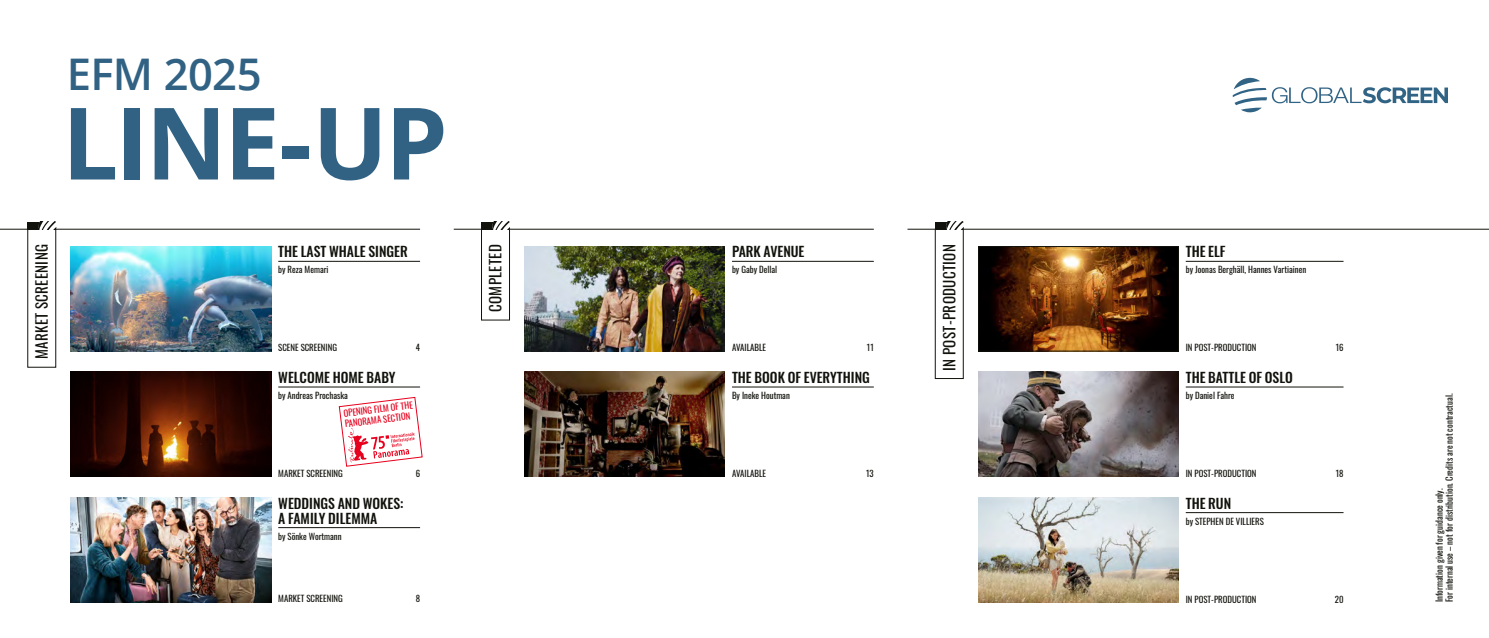
<style>
.page{position:relative;width:1489px;height:638px;background:#fff}
.page>*{position:absolute;margin:0;border:0;box-sizing:border-box;transform-origin:0 0}
.t1{font:700 100px "Open Sans";letter-spacing:-.03em;color:#316284}
.t2{font:600 43.62px "Open Sans";letter-spacing:-.02em;color:#316284}
.Rubrik_gestürzt{font:15px "Oswald";letter-spacing:.025em;color:#12120d}
.GS_Inhalt_Film{font:500 13.75px/15px "Oswald";color:#12120d}
.GS_Inhalt_by{font:8.75px "Oswald";color:#12120d}
.GS_Inhalt_Kategorie_Seite_4x4{font:8.75px "Oswald";color:#12120d}
.GS_Inhalt_Kategorie_Seite{font:8.75px/10px "Oswald";color:#12120d}
.Störer_Rahmen{font:8.75px/10.5px "Oswald";color:#e7001d}
</style>
<div class="page">
<svg style="left:1232px;top:78px;width:215px;height:34px"></svg>
<img style="left:71px;top:497px;width:200px;height:105px">
<hr style="left:278px;top:527px;width:142px;height:1px;background:#12120d">
<hr style="left:1185px;top:512px;width:158px;height:1px;background:#12120d">
<img style="left:978px;top:497px;width:200px;height:105px">
<hr style="left:1185px;top:387px;width:158px;height:1px;background:#12120d">
<img style="left:978px;top:372px;width:200px;height:105px">
<hr style="left:454px;top:229px;width:419px;height:1px;background:#12120d">
<img style="left:524px;top:246px;width:201px;height:105px">
<hr style="left:732px;top:261px;width:141px;height:1px;background:#12120d">
<hr style="left:907px;top:229px;width:581px;height:1px;background:#12120d">
<hr style="left:732px;top:387px;width:141px;height:1px;background:#12120d">
<img style="left:524px;top:372px;width:201px;height:105px">
<div style="left:481px;top:229px;width:29px;height:91px;border:1px solid #12120d"></div>
<div style="left:481px;top:222px;width:29px;height:7px;background:#12120d"></div>
<svg style="left:492px;top:222px;width:18px;height:7px"></svg>
<hr style="left:0;top:229px;width:420px;height:1px;background:#12120d">
<hr style="left:278px;top:261px;width:142px;height:1px;background:#12120d">
<img style="left:71px;top:246px;width:200px;height:105px">
<hr style="left:1185px;top:261px;width:158px;height:1px;background:#12120d">
<img style="left:980px;top:248px;width:196px;height:101px">
<div style="left:978px;top:246px;width:200px;height:105px;border:1px solid #12120d"></div>
<div style="left:934px;top:229px;width:29px;height:150px;border:1px solid #12120d"></div>
<div style="left:934px;top:222px;width:29px;height:7px;background:#12120d"></div>
<svg style="left:946px;top:222px;width:17px;height:7px"></svg>
<div style="left:27px;top:222px;width:29px;height:7px;background:#12120d"></div>
<svg style="left:38px;top:222px;width:18px;height:7px"></svg>
<hr style="left:278px;top:387px;width:142px;height:1px;background:#12120d">
<img style="left:71px;top:372px;width:200px;height:105px">
<svg style="left:338px;top:397px;width:85px;height:70px"></svg>
<p class="t2" style="left:67px;top:44px;width:196px">EFM 2025</p>
<p class="t1" style="left:62px;top:73px;width:387px">LINE-UP</p>
<p class="Rubrik_gestürzt" style="left:28px;top:359px;width:117px;rotate:-90deg">MARKET SCREENING</p>
<p class="GS_Inhalt_Film" style="left:278px;top:245px;width:131px">THE LAST WHALE SINGER</p>
<p class="GS_Inhalt_by" style="left:278px;top:262px;width:52px">by Reza Memari</p>
<p class="GS_Inhalt_Kategorie_Seite_4x4" style="left:278px;top:340px;width:60px">SCENE SCREENING</p>
<p class="GS_Inhalt_Kategorie_Seite_4x4" style="left:416px;top:340px;width:6px">4</p>
<p class="GS_Inhalt_Film" style="left:278px;top:371px;width:119px">WELCOME HOME BABY</p>
<p class="GS_Inhalt_by" style="left:278px;top:388px;width:71px">by Andreas Prochaska</p>
<p class="Störer_Rahmen" style="left:343px;top:407px;width:71px;rotate:-7deg">OPENING FILM OF THE -PANORAMA -SECTION</p>
<p class="GS_Inhalt_Kategorie_Seite_4x4" style="left:278px;top:466px;width:66px">MARKET SCREENING</p>
<p class="GS_Inhalt_Kategorie_Seite_4x4" style="left:415px;top:466px;width:6px">6</p>
<p class="GS_Inhalt_Film" style="left:278px;top:496px;width:127px">WEDDINGS AND WOKES: -A -FAMILY -DILEMMA</p>
<p class="GS_Inhalt_by" style="left:278px;top:528px;width:65px">by Sönke Wortmann</p>
<p class="GS_Inhalt_Kategorie_Seite_4x4" style="left:278px;top:590px;width:66px">MARKET SCREENING</p>
<p class="GS_Inhalt_Kategorie_Seite_4x4" style="left:415px;top:590px;width:6px">8</p>
<p class="Rubrik_gestürzt" style="left:482px;top:312px;width:69px;rotate:-90deg">COMPLETED</p>
<p class="GS_Inhalt_Film" style="left:732px;top:245px;width:74px">PARK AVENUE</p>
<p class="GS_Inhalt_by" style="left:732px;top:262px;width:47px">by Gaby Dellal</p>
<p class="GS_Inhalt_Kategorie_Seite_4x4" style="left:732px;top:340px;width:36px">AVAILABLE</p>
<p class="GS_Inhalt_Kategorie_Seite_4x4" style="left:866px;top:340px;width:8px">11</p>
<p class="GS_Inhalt_Film" style="left:732px;top:371px;width:139px">THE BOOK OF EVERY-THING</p>
<p class="GS_Inhalt_by" style="left:732px;top:388px;width:59px">By Ineke Houtman</p>
<p class="GS_Inhalt_Kategorie_Seite_4x4" style="left:732px;top:466px;width:36px">AVAILABLE</p>
<p class="GS_Inhalt_Kategorie_Seite_4x4" style="left:866px;top:466px;width:9px">13</p>
<p class="Rubrik_gestürzt" style="left:935px;top:370px;width:128px;rotate:-90deg">IN POST-PRODUCTION</p>
<p class="GS_Inhalt_Film" style="left:1185px;top:245px;width:41px">THE ELF</p>
<p class="GS_Inhalt_by" style="left:1185px;top:262px;width:122px">by Joonas Berghäll, Hannes Vartiainen</p>
<p class="GS_Inhalt_Kategorie_Seite_4x4" style="left:1185px;top:340px;width:72px">IN POST-PRODUCTION</p>
<p class="GS_Inhalt_Kategorie_Seite_4x4" style="left:1335px;top:340px;width:9px">16</p>
<p class="GS_Inhalt_Film" style="left:1185px;top:371px;width:108px">THE BATTLE OF OSLO</p>
<p class="GS_Inhalt_by" style="left:1185px;top:388px;width:50px">by Daniel Fahre</p>
<p class="GS_Inhalt_Kategorie_Seite_4x4" style="left:1185px;top:466px;width:72px">IN POST-PRODUCTION</p>
<p class="GS_Inhalt_Kategorie_Seite_4x4" style="left:1335px;top:466px;width:9px">18</p>
<p class="GS_Inhalt_Film" style="left:1185px;top:496px;width:47px">THE RUN</p>
<p class="GS_Inhalt_by" style="left:1185px;top:513px;width:80px">by STEPHEN DE VILLIERS</p>
<p class="GS_Inhalt_Kategorie_Seite_4x4" style="left:1185px;top:591px;width:72px">IN POST-PRODUCTION</p>
<p class="GS_Inhalt_Kategorie_Seite_4x4" style="left:1334px;top:591px;width:10px">20</p>
<p class="GS_Inhalt_Kategorie_Seite" style="left:1433px;top:602px;width:210px;rotate:-90deg">Information given for guidance only.<br>For internal use – not for distribution. Credits are not contractual.</p>
</div>
